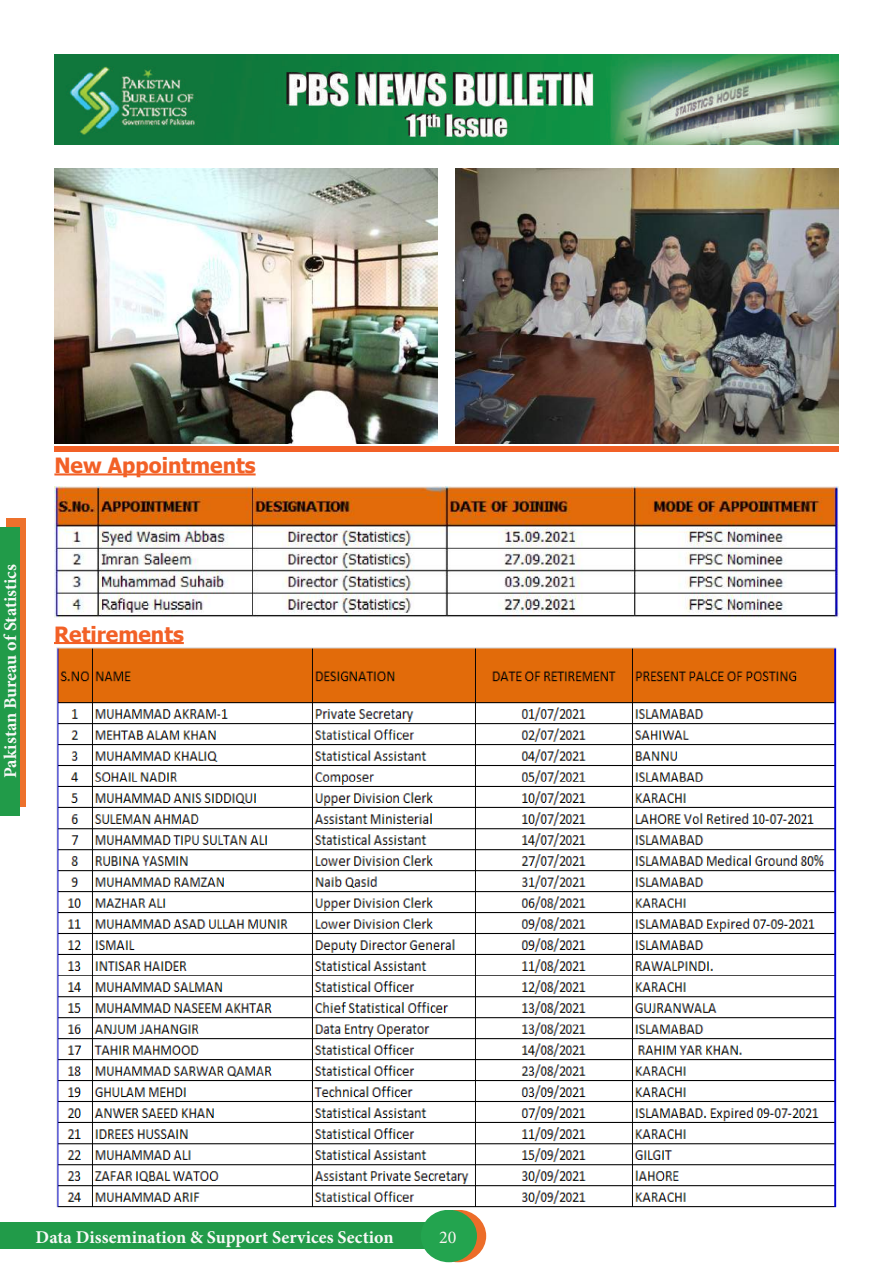
<style>
.page{position:relative;width:893px;height:1263px;background:#fff}
.page>*{position:absolute;margin:0;border:0;box-sizing:border-box;transform-origin:0 0}
.t1{font:700 21px "Tahoma";color:#f26026}
.t2{font:700 18px "Minion Pro";color:#f8f8f7}
.t3{font:18px "Minion Pro";color:#faf4f1}
</style>
<div class="page">
<div style="left:430px;top:1210px;width:56px;height:52px;background:#ec6d29;border-radius:50%"></div>
<svg style="left:7px;top:518px;width:19px;height:288px;background:#d2762f"></svg>
<div style="left:0;top:1223px;width:429px;height:26px;background:#219b49"></div>
<img style="left:54px;top:54px;width:785px;height:90px">
<div style="left:421px;top:1210px;width:56px;height:52px;background:#23a44f;border-radius:50%"></div>
<div style="left:0;top:527px;width:19px;height:288px;background:#219b49"></div>
<img style="left:455px;top:169px;width:384px;height:274px">
<img style="left:54px;top:169px;width:384px;height:274px">
<hr style="left:54px;top:473px;width:202px;height:2px;background:#f26026">
<div style="left:54px;top:446px;width:785px;height:5px;background:#f26026"></div>
<hr style="left:54px;top:642px;width:130px;height:2px;background:#f26026">
<img style="left:54px;top:486px;width:785px;height:131px">
<img style="left:56px;top:647px;width:781px;height:561px">
<p class="t2" style="left:-2px;top:778px;width:215px;rotate:-90deg">Pakistan Bureau of Statistics</p>
<p class="t1" style="left:54px;top:451px;width:203px">New Appointments</p>
<p class="t1" style="left:54px;top:619px;width:131px">Retirements</p>
<p class="t2" style="left:36px;top:1224px;width:359px">Data Dissemination &amp; Support Services Section</p>
<p class="t3" style="left:439px;top:1225px;width:19px">20</p>
</div>
